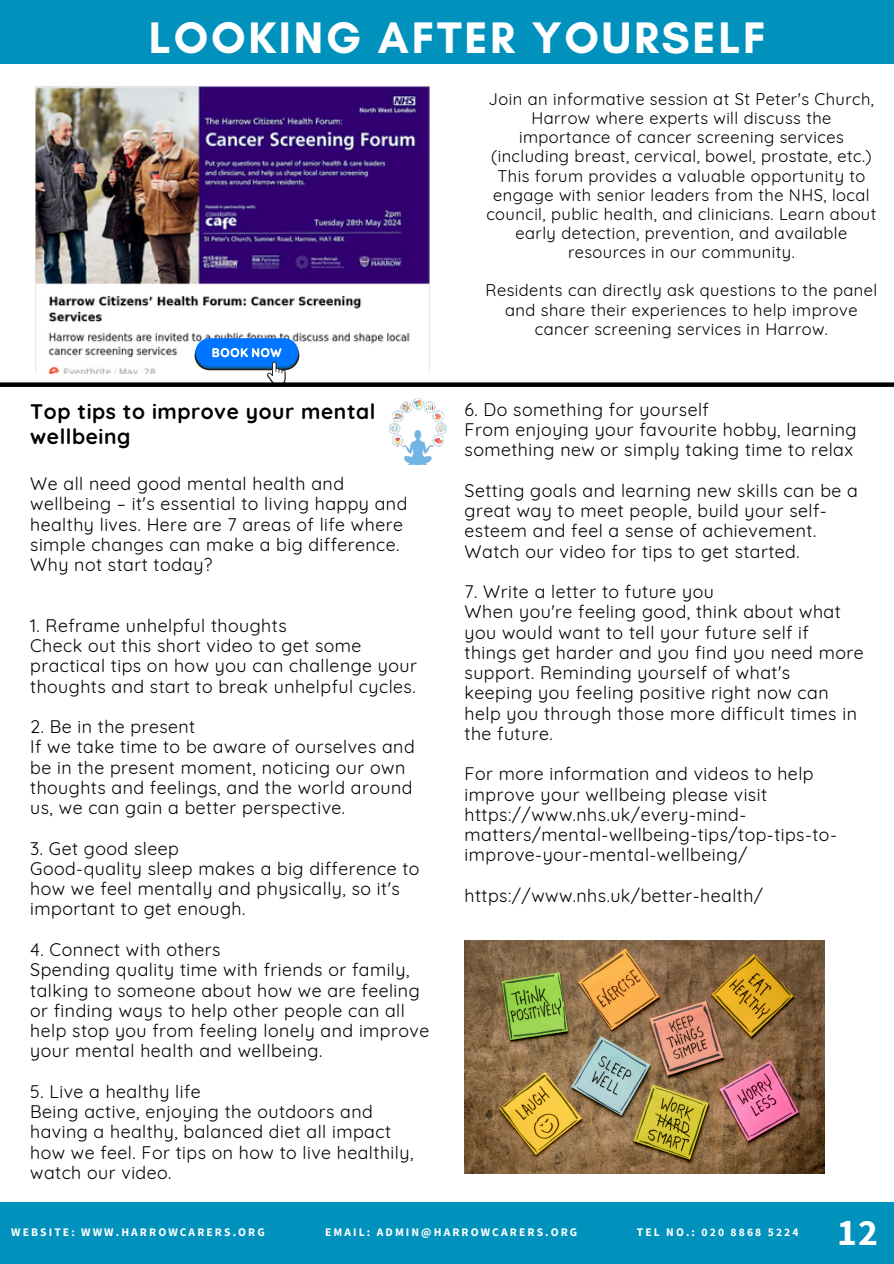
<style>
.page{position:relative;width:894px;height:1264px;background:#fff}
.page>*{position:absolute;margin:0;border:0;box-sizing:border-box;transform-origin:0 0}
.t1{font:700 45px "Glacial Indifference";letter-spacing:.06em;color:#fff}
.t2{font:700 37.5px "Source Sans Pro";color:#fff}
.t3{font:700 21px/24.8px "Quicksand";letter-spacing:.025em;color:#000}
.t4{font:17.7px/20.2px "Quicksand";letter-spacing:.025em;color:#000}
.t5{font:16.5px/19.2px "Quicksand";letter-spacing:.025em;color:#000;text-align:center}
.t6{font:700 11.55px "Source Sans Pro";letter-spacing:.18em;color:#fff}
</style>
<div class="page">
<div style="left:0;top:0;width:893px;height:64px;background:#0092bc"></div>
<div style="left:0;top:1202px;width:893px;height:61px;background:#0092bc"></div>
<img style="left:36px;top:87px;width:393px;height:286px">
<div style="left:195px;top:338px;width:103px;height:28px;background:#0075ff;border-radius:14px"></div>
<svg style="left:194px;top:340px;width:105px;height:42px"></svg>
<div style="left:0;top:382px;width:893px;height:5px;background:#000"></div>
<img style="left:464px;top:940px;width:360px;height:233px">
<img style="left:389px;top:399px;width:57px;height:65px">
<h3 class="t1" style="left:149px;top:10px;width:618px">LOOKING AFTER YOURSELF</h3>
<h3 class="t3" style="left:30px;top:399px;width:347px">Top tips to improve your mental wellbeing</h3>
<h3 class="t4" style="left:30px;top:473px;width:378px">We all need good mental health and wellbeing – it's essential to living happy and healthy lives. Here are 7 areas of life where simple changes can make a big difference.<br>Why not start today?</h3>
<p class="t4" style="left:30px;top:615px;width:388px">1. Reframe unhelpful thoughts<br>Check out this short video to get some practical tips on how you can challenge your thoughts and start to break unhelpful cycles.</p>
<h2 class="t4" style="left:30px;top:716px;width:386px">2. Be in the present<br>If we take time to be aware of ourselves and be in the present moment, noticing our own thoughts and feelings, and the world around us, we can gain a better perspective.</h2>
<h3 class="t4" style="left:30px;top:838px;width:390px">3. Get good sleep<br>Good-quality sleep makes a big difference to how we feel mentally and physically, so it's important to get enough.</h3>
<h3 class="t4" style="left:30px;top:939px;width:400px">4. Connect with others<br>Spending quality time with friends or family, talking to someone about how we are feeling or finding ways to help other people can all help stop you from feeling lonely and improve your mental health and wellbeing.</h3>
<h3 class="t4" style="left:30px;top:1081px;width:384px">5. Live a healthy life<br>Being active, enjoying the outdoors and having a healthy, balanced diet all impact how we feel. For tips on how to live healthily, watch our video.</h3>
<h3 class="t5" style="left:486px;top:89px;width:391px">Join an informative session at St Peter's Church, Harrow where experts will discuss the importance of cancer screening services (including breast, cervical, bowel, prostate, etc.)<br>This forum provides a valuable opportunity to engage with senior leaders from the NHS, local council, public health, and clinicians. Learn about early detection, prevention, and available resources in our community.</h3>
<h3 class="t5" style="left:485px;top:281px;width:393px">Residents can directly ask questions to the panel and share their experiences to help improve cancer screening services in Harrow.</h3>
<h3 class="t4" style="left:464px;top:399px;width:393px">6. Do something for yourself<br>From enjoying your favourite hobby, learning something new or simply taking time to relax</h3>
<p class="t4" style="left:464px;top:480px;width:394px">Setting goals and learning new skills can be a great way to meet people, build your self&shy;esteem and feel a sense of achievement.<br>Watch our video for tips to get started.</p>
<p class="t4" style="left:464px;top:581px;width:400px">7. Write a letter to future you<br>When you're feeling good, think about what you would want to tell your future self if things get harder and you find you need more support. Reminding yourself of what's<br>keeping you feeling positive right now can help you through those more difficult times in the future.</p>
<p class="t4" style="left:464px;top:763px;width:374px">For more information and videos to help improve your wellbeing please visit https://www.nhs.uk/every-mind&shy;matters/mental-wellbeing-tips/top-tips-to&shy;improve-your-mental-wellbeing/</p>
<p class="t4" style="left:464px;top:885px;width:300px">https://www.nhs.uk/better-health/</p>
<h3 class="t6" style="left:11px;top:1224px;width:255px">WEBSITE: WWW.HARROWCARERS.ORG</h3>
<p class="t6" style="left:325px;top:1224px;width:253px">EMAIL: ADMIN@HARROWCARERS.ORG</p>
<h3 class="t6" style="left:636px;top:1224px;width:163px">TEL NO.: 020 8868 5224</h3>
<h3 class="t2" style="left:837px;top:1207px;width:42px">12</h3>
</div>
